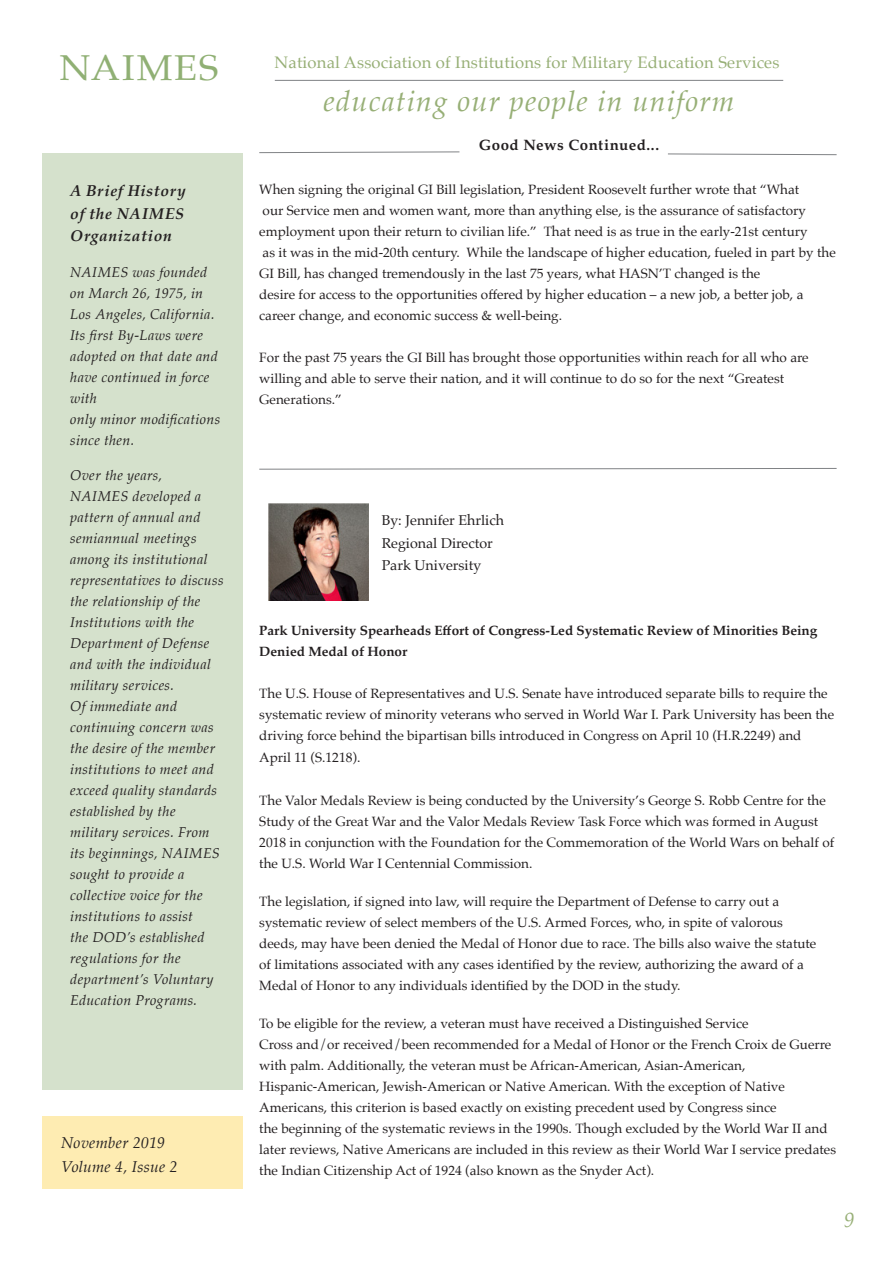
<style>
.page{position:relative;width:893px;height:1263px;background:#fff}
.page>*{position:absolute;margin:0;border:0;box-sizing:border-box;transform-origin:0 0}
.t1{font:36px "Palatino";letter-spacing:.045em;color:#90b074;scale:1.05 1}
.t2{font:italic 29.1px "Palatino";letter-spacing:.04em;color:#97af76}
.t3{font:italic 21px "Palatino";color:#97af76}
.t4{font:16.65px "Palatino";letter-spacing:.01em;color:#97af76}
.t5{font:italic 700 15.75px/22.5px "Palatino";letter-spacing:.04em;color:#231f20;text-align:justify}
.t6{font:italic 15.75px/24px "Palatino";letter-spacing:.015em;color:#231f20}
.t7{font:700 15px "Palatino";letter-spacing:.035em;color:#231f20}
.t8{font:italic 14.25px/21px "Palatino";letter-spacing:.02em;color:#231f20}
.t9{font:14.25px "Palatino";color:#231f20}
.t10{font:13.5px/21px "Palatino";color:#231f20}
.t11{font:700 13.5px/21px "Palatino";color:#231f20}
</style>
<div class="page">
<div style="left:43px;top:1116px;width:200px;height:72px;background:#feecb2"></div>
<hr style="left:275px;top:80px;width:508px;height:1px;background:#808285">
<div style="left:42px;top:153px;width:200px;height:936px;background:#d5e1cc"></div>
<svg style="left:259px;top:151px;width:201px;height:2px"></svg>
<svg style="left:668px;top:153px;width:169px;height:2px"></svg>
<img style="left:268px;top:503px;width:101px;height:98px">
<svg style="left:259px;top:468px;width:578px;height:2px"></svg>
<h1 class="t1" style="left:59px;top:38px;width:153px">NAIMES</h1>
<p class="t4" style="left:275px;top:48px;width:506px">National Association of Institutions for Military Education Services</p>
<h2 class="t2" style="left:323px;top:76px;width:412px">educating our people in uniform</h2>
<p class="t5" style="left:70px;top:179px;width:117px">A Brief History of the NAIMES Organization</p>
<p class="t8" style="left:70px;top:262px;width:152px">NAIMES was founded on March 26, 1975, in<br>Los Angeles, California.<br>Its first By-Laws were adopted on that date and have continued in force with<br>only minor modifications since then.</p>
<p class="t8" style="left:70px;top:464px;width:155px">Over the years,<br>NAIMES developed a pattern of annual and semiannual meetings among its institutional representatives to discuss the relationship of the<br>Institutions with the<br>Department of Defense and with the individual military services.<br>Of immediate and continuing concern was the desire of the member institutions to meet and exceed quality standards established by the military services. From its beginnings, NAIMES sought to provide a collective voice for the institutions to assist<br>the DOD’s established regulations for the department’s Voluntary<br>Education Programs.</p>
<p class="t6" style="left:61px;top:1130px;width:118px">November 2019<br>Volume 4, Issue 2</p>
<p class="t7" style="left:479px;top:132px;width:182px">Good News Continued...</p>
<p class="t10" style="left:259px;top:179px;width:541px">When signing the original GI Bill legislation, President Roosevelt further wrote that “What</p>
<p class="t10" style="left:263px;top:200px;width:545px">our Service men and women want, more than anything else, is the assurance of satisfactory</p>
<p class="t10" style="left:259px;top:221px;width:550px">employment upon their return to civilian life.” That need is as true in the early-21st century</p>
<p class="t10" style="left:259px;top:242px;width:578px">as it was in the mid-20th century. While the landscape of higher education, fueled in part by the<br>GI Bill, has changed tremendously in the last 75 years, what HASN’T changed is the</p>
<p class="t10" style="left:259px;top:284px;width:546px">desire for access to the opportunities offered by higher education – a new job, a better job, a</p>
<p class="t10" style="left:259px;top:305px;width:304px">career change, and economic success &amp; well-being.</p>
<p class="t10" style="left:259px;top:347px;width:551px">For the past 75 years the GI Bill has brought those opportunities within reach for all who are</p>
<p class="t10" style="left:259px;top:368px;width:526px">willing and able to serve their nation, and it will continue to do so for the next “Greatest</p>
<p class="t10" style="left:259px;top:389px;width:84px">Generations.”</p>
<p class="t9" style="left:382px;top:508px;width:124px">By: Jennifer Ehrlich</p>
<p class="t9" style="left:382px;top:531px;width:113px">Regional Director</p>
<p class="t9" style="left:382px;top:553px;width:101px">Park University</p>
<p class="t11" style="left:259px;top:620px;width:560px">Park University Spearheads Effort of Congress-Led Systematic Review of Minorities Being<br>Denied Medal of Honor</p>
<p class="t10" style="left:259px;top:683px;width:576px">The U.S. House of Representatives and U.S. Senate have introduced separate bills to require the systematic review of minority veterans who served in World War I. Park University has been the driving force behind the bipartisan bills introduced in Congress on April 10 (H.R.2249) and</p>
<p class="t10" style="left:259px;top:747px;width:103px">April 11 (S.1218).</p>
<p class="t10" style="left:259px;top:789px;width:568px">The Valor Medals Review is being conducted by the University’s George S. Robb Centre for the<br>Study of the Great War and the Valor Medals Review Task Force which was formed in August</p>
<p class="t10" style="left:259px;top:831px;width:576px">2018 in conjunction with the Foundation for the Commemoration of the World Wars on behalf of the U.S. World War I Centennial Commission.</p>
<p class="t10" style="left:259px;top:890px;width:521px">The legislation, if signed into law, will require the Department of Defense to carry out a</p>
<p class="t10" style="left:259px;top:911px;width:525px">systematic review of select members of the U.S. Armed Forces, who, in spite of valorous</p>
<p class="t10" style="left:259px;top:932px;width:559px">deeds, may have been denied the Medal of Honor due to race. The bills also waive the statute</p>
<p class="t10" style="left:259px;top:953px;width:546px">of limitations associated with any cases identified by the review, authorizing the award of a</p>
<p class="t10" style="left:259px;top:974px;width:423px">Medal of Honor to any individuals identified by the DOD in the study.</p>
<p class="t10" style="left:259px;top:1013px;width:491px">To be eligible for the review, a veteran must have received a Distinguished Service</p>
<p class="t10" style="left:259px;top:1034px;width:574px">Cross and/or received/been recommended for a Medal of Honor or the French Croix de Guerre with palm. Additionally, the veteran must be African-American, Asian-American,</p>
<p class="t10" style="left:259px;top:1076px;width:527px">Hispanic-American, Jewish-American or Native American. With the exception of Native</p>
<p class="t10" style="left:259px;top:1097px;width:519px">Americans, this criterion is based exactly on existing precedent used by Congress since</p>
<p class="t10" style="left:259px;top:1118px;width:578px">the beginning of the systematic reviews in the 1990s. Though excluded by the World War II and later reviews, Native Americans are included in this review as their World War I service predates the Indian Citizenship Act of 1924 (also known as the Snyder Act).</p>
<h3 class="t3" style="left:844px;top:1202px;width:12px">9</h3>
</div>
